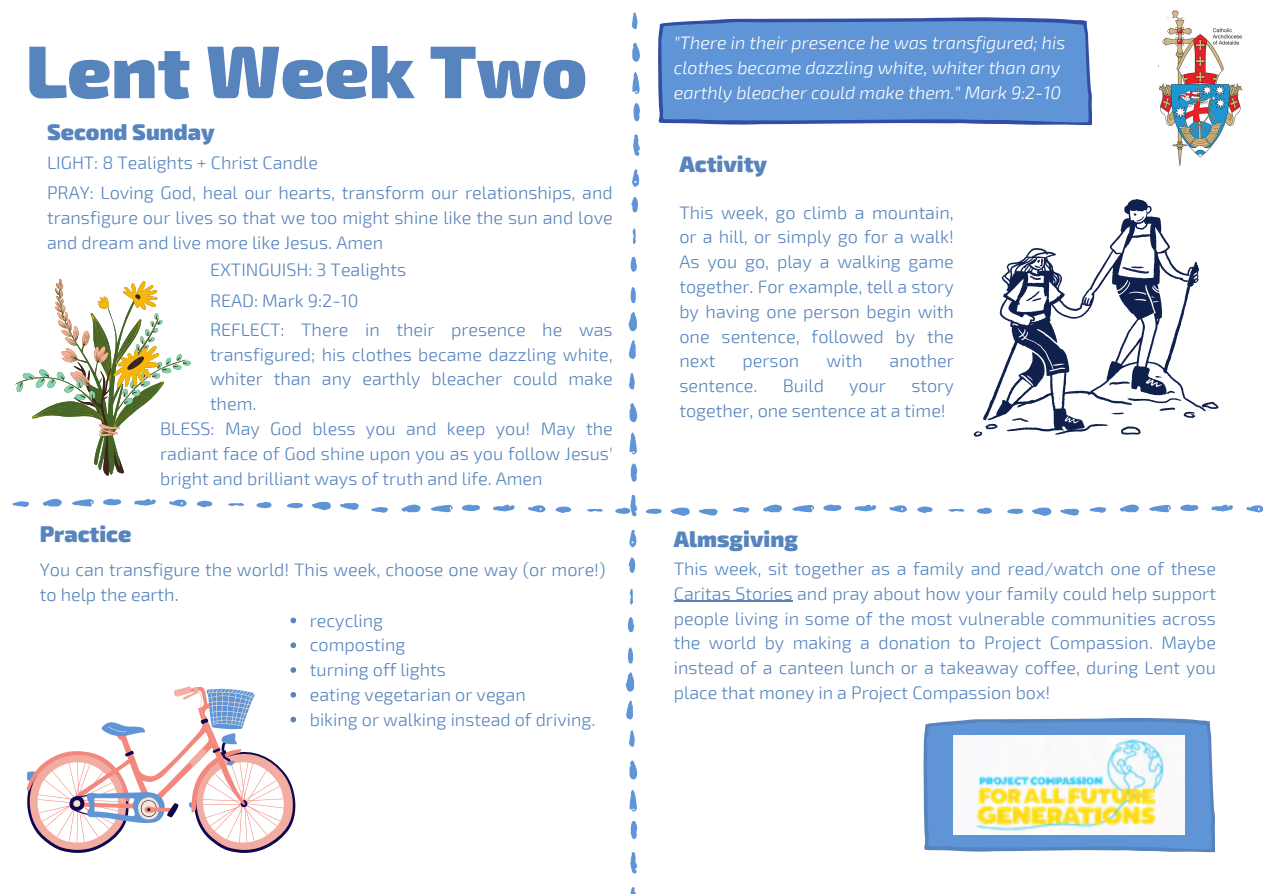
<style>
.page{position:relative;width:1263px;height:894px;background:#fff}
.page>*{position:absolute;margin:0;border:0;box-sizing:border-box;transform-origin:0 0}
.t1{font:900 74.55px "Exo 2";color:#5784bd}
.t2{font:900 22.5px "Exo 2";color:#5784bd}
.t3{font:300 18px/24.8px "Exo 2";color:#5784bd;text-align:justify}
.t4{font:italic 300 18px/24.8px "Exo 2";color:#fff}
</style>
<div class="page">
<svg style="left:15px;top:279px;width:176px;height:196px"></svg>
<svg style="left:924px;top:718px;width:291px;height:134px;background:#6b9bd5"></svg>
<img style="left:954px;top:735px;width:230px;height:99px">
<svg style="left:626px;top:672px;width:8px;height:19px"></svg>
<svg style="left:629px;top:403px;width:8px;height:19px"></svg>
<svg style="left:629px;top:432px;width:8px;height:22px"></svg>
<svg style="left:626px;top:700px;width:7px;height:19px"></svg>
<svg style="left:631px;top:463px;width:6px;height:18px"></svg>
<svg style="left:629px;top:529px;width:7px;height:18px"></svg>
<svg style="left:628px;top:557px;width:7px;height:16px"></svg>
<svg style="left:628px;top:617px;width:6px;height:15px"></svg>
<svg style="left:629px;top:373px;width:6px;height:16px"></svg>
<svg style="left:628px;top:647px;width:5px;height:16px"></svg>
<svg style="left:630px;top:588px;width:3px;height:16px"></svg>
<svg style="left:629px;top:312px;width:8px;height:19px"></svg>
<svg style="left:632px;top:43px;width:8px;height:19px"></svg>
<svg style="left:632px;top:72px;width:8px;height:22px"></svg>
<svg style="left:633px;top:134px;width:7px;height:22px"></svg>
<svg style="left:629px;top:340px;width:7px;height:19px"></svg>
<svg style="left:633px;top:103px;width:7px;height:18px"></svg>
<svg style="left:632px;top:169px;width:7px;height:18px"></svg>
<svg style="left:631px;top:197px;width:7px;height:16px"></svg>
<svg style="left:631px;top:256px;width:6px;height:16px"></svg>
<svg style="left:631px;top:13px;width:6px;height:16px"></svg>
<svg style="left:631px;top:287px;width:5px;height:16px"></svg>
<svg style="left:633px;top:228px;width:3px;height:16px"></svg>
<svg style="left:629px;top:760px;width:8px;height:19px"></svg>
<svg style="left:629px;top:789px;width:8px;height:22px"></svg>
<svg style="left:630px;top:852px;width:7px;height:21px"></svg>
<svg style="left:631px;top:821px;width:6px;height:17px"></svg>
<svg style="left:630px;top:887px;width:6px;height:6px"></svg>
<svg style="left:629px;top:730px;width:6px;height:16px"></svg>
<svg style="left:312px;top:501px;width:19px;height:9px"></svg>
<svg style="left:43px;top:498px;width:19px;height:8px"></svg>
<svg style="left:72px;top:499px;width:22px;height:7px"></svg>
<svg style="left:134px;top:499px;width:22px;height:6px"></svg>
<svg style="left:340px;top:503px;width:19px;height:7px"></svg>
<svg style="left:103px;top:498px;width:18px;height:7px"></svg>
<svg style="left:169px;top:499px;width:18px;height:7px"></svg>
<svg style="left:197px;top:500px;width:16px;height:7px"></svg>
<svg style="left:256px;top:501px;width:16px;height:7px"></svg>
<svg style="left:13px;top:501px;width:16px;height:6px"></svg>
<svg style="left:287px;top:503px;width:16px;height:5px"></svg>
<svg style="left:228px;top:503px;width:16px;height:3px"></svg>
<svg style="left:670px;top:507px;width:20px;height:8px"></svg>
<svg style="left:402px;top:504px;width:19px;height:8px"></svg>
<svg style="left:431px;top:504px;width:22px;height:8px"></svg>
<svg style="left:493px;top:504px;width:22px;height:7px"></svg>
<svg style="left:699px;top:508px;width:19px;height:7px"></svg>
<svg style="left:462px;top:504px;width:18px;height:7px"></svg>
<svg style="left:528px;top:505px;width:18px;height:7px"></svg>
<svg style="left:555px;top:506px;width:16px;height:7px"></svg>
<svg style="left:615px;top:494px;width:22px;height:22px"></svg>
<svg style="left:371px;top:507px;width:17px;height:6px"></svg>
<svg style="left:645px;top:508px;width:17px;height:6px"></svg>
<svg style="left:587px;top:508px;width:16px;height:3px"></svg>
<svg style="left:1032px;top:507px;width:19px;height:8px"></svg>
<svg style="left:763px;top:504px;width:19px;height:8px"></svg>
<svg style="left:792px;top:504px;width:22px;height:8px"></svg>
<svg style="left:854px;top:504px;width:22px;height:7px"></svg>
<svg style="left:1060px;top:508px;width:19px;height:7px"></svg>
<svg style="left:823px;top:504px;width:18px;height:7px"></svg>
<svg style="left:889px;top:505px;width:18px;height:7px"></svg>
<svg style="left:917px;top:506px;width:16px;height:7px"></svg>
<svg style="left:977px;top:507px;width:15px;height:6px"></svg>
<svg style="left:733px;top:507px;width:17px;height:6px"></svg>
<svg style="left:1007px;top:508px;width:16px;height:6px"></svg>
<svg style="left:948px;top:508px;width:16px;height:3px"></svg>
<svg style="left:1120px;top:504px;width:19px;height:8px"></svg>
<svg style="left:1149px;top:504px;width:22px;height:8px"></svg>
<svg style="left:1211px;top:504px;width:22px;height:7px"></svg>
<svg style="left:1180px;top:504px;width:18px;height:7px"></svg>
<svg style="left:1246px;top:505px;width:17px;height:7px"></svg>
<svg style="left:1090px;top:507px;width:16px;height:6px"></svg>
<hr style="left:674px;top:600px;width:118px;height:1px;background:#5784bd">
<svg style="left:290px;top:617px;width:6px;height:6px"></svg>
<svg style="left:290px;top:642px;width:6px;height:6px"></svg>
<svg style="left:290px;top:667px;width:6px;height:5px"></svg>
<svg style="left:26px;top:686px;width:271px;height:166px"></svg>
<svg style="left:658px;top:17px;width:434px;height:108px;background:#6093d4"></svg>
<svg style="left:974px;top:199px;width:244px;height:237px"></svg>
<img style="left:1167px;top:10px;width:16px;height:8px">
<img style="left:1159px;top:18px;width:83px;height:148px">
<p class="t1" style="left:26px;top:22px;width:563px">Lent Week Two</p>
<p class="t2" style="left:47px;top:117px;width:169px">Second Sunday</p>
<p class="t3" style="left:47px;top:150px;width:272px">LIGHT: 8 Tealights + Christ Candle</p>
<p class="t3" style="left:47px;top:180px;width:567px">PRAY: Loving God, heal our hearts, transform our relationships, and transfigure our lives so that we too might shine like the sun and love and dream and live more like Jesus. Amen</p>
<p class="t3" style="left:210px;top:256px;width:198px">EXTINGUISH: 3 Tealights</p>
<h2 class="t3" style="left:210px;top:287px;width:150px">READ: Mark 9:2-10</h2>
<p class="t3" style="left:210px;top:316px;width:404px">REFLECT: There in their presence he was transfigured; his clothes became dazzling white, whiter than any earthly bleacher could make them.</p>
<p class="t3" style="left:160px;top:415px;width:454px">BLESS: May God bless you and keep you! May the radiant face of God shine upon you as you follow Jesus' bright and brilliant ways of truth and life. Amen</p>
<p class="t4" style="left:674px;top:29px;width:393px">"There in their presence he was transfigured; his clothes became dazzling white, whiter than any earthly bleacher could make them." Mark 9:2-10</p>
<h2 class="t2" style="left:679px;top:149px;width:89px">Activity</h2>
<p class="t3" style="left:679px;top:199px;width:276px">This week, go climb a mountain, or a hill, or simply go for a walk!<br>As you go, play a walking game together. For example, tell a story by having one person begin with one sentence, followed by the next</p>
<p class="t3" style="left:743px;top:347px;width:58px">person</p>
<p class="t3" style="left:826px;top:347px;width:38px">with</p>
<p class="t3" style="left:890px;top:347px;width:66px">another</p>
<p class="t3" style="left:679px;top:372px;width:80px">sentence.</p>
<p class="t3" style="left:783px;top:372px;width:43px">Build</p>
<p class="t3" style="left:849px;top:372px;width:38px">your</p>
<p class="t3" style="left:679px;top:372px;width:276px;text-indent:232px">story together, one sentence at a time!</p>
<p class="t2" style="left:40px;top:518px;width:93px">Practice</p>
<p class="t2" style="left:674px;top:524px;width:126px">Almsgiving</p>
<p class="t3" style="left:40px;top:556px;width:567px">You can transfigure the world! This week, choose one way (or more!) to help the earth.</p>
<p class="t3" style="left:310px;top:607px;width:75px">recycling</p>
<p class="t3" style="left:310px;top:631px;width:97px">composting</p>
<p class="t3" style="left:310px;top:656px;width:138px">turning off lights</p>
<p class="t3" style="left:310px;top:681px;width:217px">eating vegetarian or vegan</p>
<h2 class="t3" style="left:310px;top:706px;width:287px">biking or walking instead of driving.</h2>
<h1 class="t3" style="left:674px;top:555px;width:544px">This week, sit together as a family and read/watch one of these Caritas Stories and pray about how your family could help support people living in some of the most vulnerable communities across the world by making a donation to Project Compassion. Maybe instead of a canteen lunch or a takeaway coffee, during Lent you place that money in a Project Compassion box!</h1>
</div>
